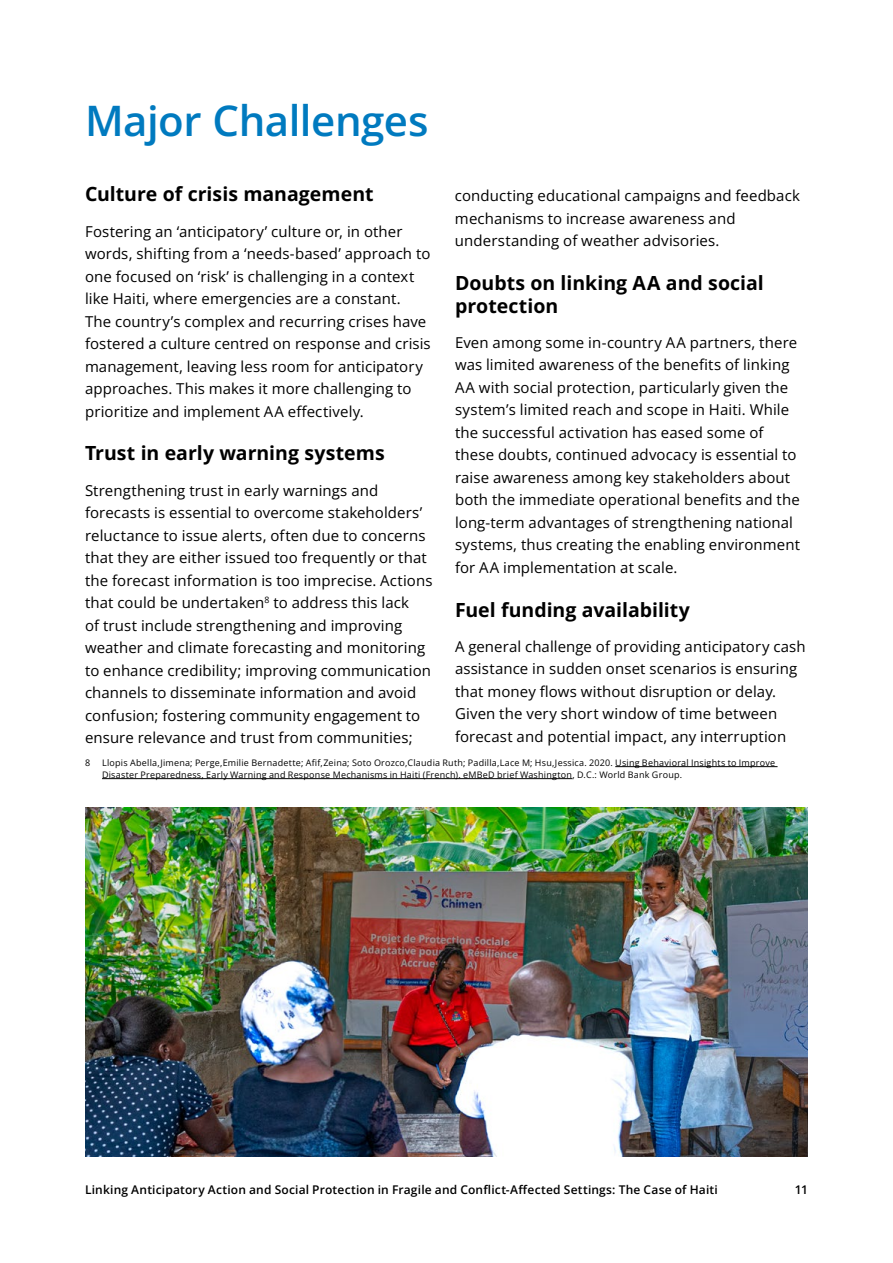
<style>
.page{position:relative;width:893px;height:1263px;background:#fff}
.page>*{position:absolute;margin:0;border:0;box-sizing:border-box;transform-origin:0 0}
.t1{font:600 42px "Open Sans";letter-spacing:-.01em;color:#007abf}
.t2{font:700 19.5px/22.5px "Open Sans";color:#000}
.t3{font:15px/22.5px "Open Sans";letter-spacing:.005em;color:#000}
.t4{font:600 12px "Open Sans";letter-spacing:.015em;color:#000}
.t5{font:9px/12px "Open Sans";letter-spacing:.025em;color:#000}
</style>
<div class="page">
<hr style="left:615px;top:766px;width:162px;height:1px;background:#000">
<hr style="left:102px;top:778px;width:470px;height:1px;background:#000">
<img style="left:85px;top:808px;width:723px;height:349px">
<h1 class="t1" style="left:85px;top:92px;width:345px">Major Challenges</h1>
<h2 class="t2" style="left:85px;top:183px;width:290px">Culture of crisis management</h2>
<p class="t3" style="left:85px;top:219px;width:347px">Fostering an ‘anticipatory’ culture or, in other words, shifting from a ‘needs-based’ approach to one focused on ‘risk’ is challenging in a context like Haiti, where emergencies are a constant.<br>The country’s complex and recurring crises have fostered a culture centred on response and crisis management, leaving less room for anticipatory approaches. This makes it more challenging to prioritize and implement AA effectively.</p>
<h2 class="t2" style="left:85px;top:442px;width:301px">Trust in early warning systems</h2>
<p class="t3" style="left:85px;top:479px;width:349px">Strengthening trust in early warnings and forecasts is essential to overcome stakeholders’ reluctance to issue alerts, often due to concerns that they are either issued too frequently or that the forecast information is too imprecise. Actions that could be undertaken<sup>8</sup> to address this lack<br>of trust include strengthening and improving weather and climate forecasting and monitoring to enhance credibility; improving communication channels to disseminate information and avoid confusion; fostering community engagement to ensure relevance and trust from communities;</p>
<p class="t3" style="left:455px;top:184px;width:346px">conducting educational campaigns and feedback mechanisms to increase awareness and understanding of weather advisories.</p>
<h2 class="t2" style="left:455px;top:271px;width:310px">Doubts on linking AA and social protection</h2>
<p class="t3" style="left:455px;top:331px;width:346px">Even among some in-country AA partners, there was limited awareness of the benefits of linking AA with social protection, particularly given the system’s limited reach and scope in Haiti. While the successful activation has eased some of these doubts, continued advocacy is essential to raise awareness among key stakeholders about both the immediate operational benefits and the long-term advantages of strengthening national systems, thus creating the enabling environment for AA implementation at scale.</p>
<h2 class="t2" style="left:455px;top:598px;width:237px">Fuel funding availability</h2>
<p class="t3" style="left:455px;top:635px;width:352px">A general challenge of providing anticipatory cash assistance in sudden onset scenarios is ensuring that money flows without disruption or delay.<br>Given the very short window of time between forecast and potential impact, any interruption</p>
<p class="t5" style="left:85px;top:757px;width:7px">8</p>
<p class="t5" style="left:102px;top:757px;width:675px">Llopis Abella,Jimena; Perge,Emilie Bernadette; Afif,Zeina; Soto Orozco,Claudia Ruth; Padilla,Lace M; Hsu,Jessica. 2020. Using Behavioral Insights to Improve<br>Disaster Preparedness, Early Warning and Response Mechanisms in Haiti (French). eMBeD brief Washington, D.C.: World Bank Group.</p>
<p class="t4" style="left:85px;top:1181px;width:634px">Linking Anticipatory Action and Social Protection in Fragile and Conflict-Affected Settings: The Case of Haiti</p>
<p class="t4" style="left:795px;top:1181px;width:15px">11</p>
</div>
